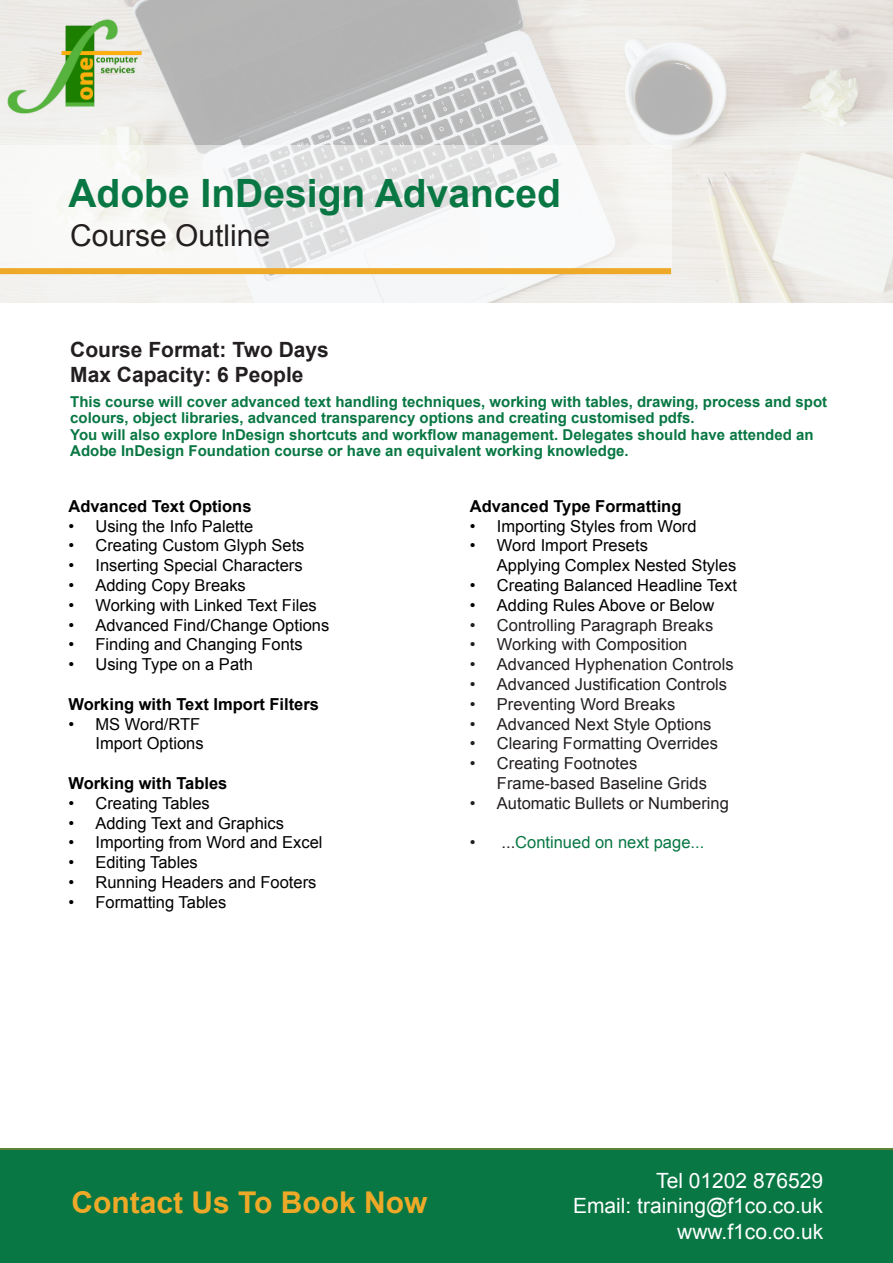
<style>
.page{position:relative;width:893px;height:1263px;background:#fff}
.page>*{position:absolute;margin:0;border:0;box-sizing:border-box;transform-origin:0 0}
.t1{font:700 39px "Arial";color:#087743}
.t2{font:700 30px "Arial";color:#eea928}
.t3{font:30px "Arial";color:#231f20}
.t4{font:21px "Arial";color:#fff}
.t5{font:700 21px/25.2px "Arial";color:#231f20}
.t6{font:16.5px/19.8px "Arial";color:#000;text-align:right}
.t7{font:16.5px/19.8px "Arial";color:#231f20}
.t8{font:700 16.5px "Arial";color:#000}
.t9{font:16.5px "Arial";color:#087743}
.t10{font:700 15px/16.5px "Arial";color:#087743}
.s1{color:#231f20}
</style>
<div class="page">
<div style="left:0;top:1148px;width:893px;height:115px;background:#087743"></div>
<img style="left:0;top:0;width:893px;height:303px">
<svg style="left:0;top:145px;width:671px;height:123px"></svg>
<div style="left:0;top:268px;width:671px;height:6px;background:#eea928"></div>
<p class="t1" style="left:68px;top:168px;width:494px">Adobe InDesign Advanced</p>
<p class="t3" style="left:70px;top:216px;width:202px">Course Outline</p>
<p class="t5" style="left:70px;top:337px;width:260px">Course Format: Two Days<br>Max Capacity: 6 People</p>
<p class="t10" style="left:70px;top:394px;width:758px">This course will cover advanced text handling techniques, working with tables, drawing, process and spot colours, object libraries, advanced transparency options and creating customised pdfs.</p>
<p class="t10" style="left:70px;top:427px;width:745px">You will also explore InDesign shortcuts and workflow management. Delegates should have attended an</p>
<p class="t10" style="left:70px;top:443px;width:560px">Adobe InDesign Foundation course or have an equivalent working knowledge.</p>
<p class="t8" style="left:68px;top:495px;width:185px">Advanced Text Options</p>
<p class="t6" style="left:68px;top:516px;width:186px">• Using the Info Palette</p>
<p class="t6" style="left:68px;top:536px;width:238px">• Creating Custom Glyph Sets</p>
<p class="t6" style="left:68px;top:556px;width:236px">• Inserting Special Characters</p>
<p class="t6" style="left:68px;top:575px;width:179px">• Adding Copy Breaks</p>
<p class="t6" style="left:68px;top:595px;width:250px">• Working with Linked Text Files</p>
<p class="t6" style="left:68px;top:615px;width:262px">• Advanced Find/Change Options</p>
<p class="t6" style="left:68px;top:635px;width:236px">• Finding and Changing Fonts</p>
<p class="t6" style="left:68px;top:655px;width:186px">• Using Type on a Path</p>
<p class="t8" style="left:68px;top:693px;width:252px">Working with Text Import Filters</p>
<p class="t6" style="left:68px;top:714px;width:137px">• MS Word/RTF<br>Import Options</p>
<p class="t8" style="left:68px;top:772px;width:160px">Working with Tables</p>
<p class="t6" style="left:68px;top:793px;width:143px">• Creating Tables</p>
<p class="t6" style="left:68px;top:813px;width:217px">• Adding Text and Graphics</p>
<p class="t6" style="left:68px;top:833px;width:256px">• Importing from Word and Excel</p>
<p class="t6" style="left:68px;top:853px;width:131px">• Editing Tables</p>
<p class="t6" style="left:68px;top:872px;width:250px">• Running Headers and Footers</p>
<p class="t6" style="left:68px;top:892px;width:159px">• Formatting Tables</p>
<p class="t8" style="left:470px;top:495px;width:213px">Advanced Type Formatting</p>
<p class="t6" style="left:470px;top:516px;width:228px">• Importing Styles from Word</p>
<p class="t6" style="left:497px;top:536px;width:241px;text-align:left;text-indent:-27px">• Word Import Presets<br>Applying Complex Nested Styles</p>
<p class="t6" style="left:470px;top:575px;width:269px">• Creating Balanced Headline Text</p>
<p class="t6" style="left:470px;top:595px;width:246px">• Adding Rules Above or Below</p>
<p class="t7" style="left:470px;top:615px;width:245px">• Controlling Paragraph Breaks</p>
<p class="t7" style="left:470px;top:635px;width:219px">• Working with Composition</p>
<p class="t7" style="left:470px;top:655px;width:265px">• Advanced Hyphenation Controls</p>
<p class="t7" style="left:470px;top:674px;width:259px">• Advanced Justification Controls</p>
<p class="t7" style="left:470px;top:694px;width:207px">• Preventing Word Breaks</p>
<p class="t7" style="left:470px;top:714px;width:243px">• Advanced Next Style Options</p>
<p class="t7" style="left:470px;top:734px;width:249px">• Clearing Formatting Overrides</p>
<p class="t7" style="left:497px;top:754px;width:211px;text-indent:-27px">• Creating Footnotes<br>Frame-based Baseline Grids</p>
<p class="t7" style="left:470px;top:793px;width:260px">• Automatic Bullets or Numbering</p>
<p class="t9" style="left:470px;top:832px;width:236px"><span class="s1">• ...</span>Continued on next page...</p>
<p class="t2" style="left:71px;top:1182px;width:358px">Contact Us To Book Now</p>
<p class="t4" style="left:656px;top:1167px;width:168px">Tel 01202 876529</p>
<p class="t4" style="left:573px;top:1192px;width:252px">Email: training@f1co.co.uk</p>
<p class="t4" style="left:677px;top:1217px;width:147px">www.f1co.co.uk</p>
</div>
